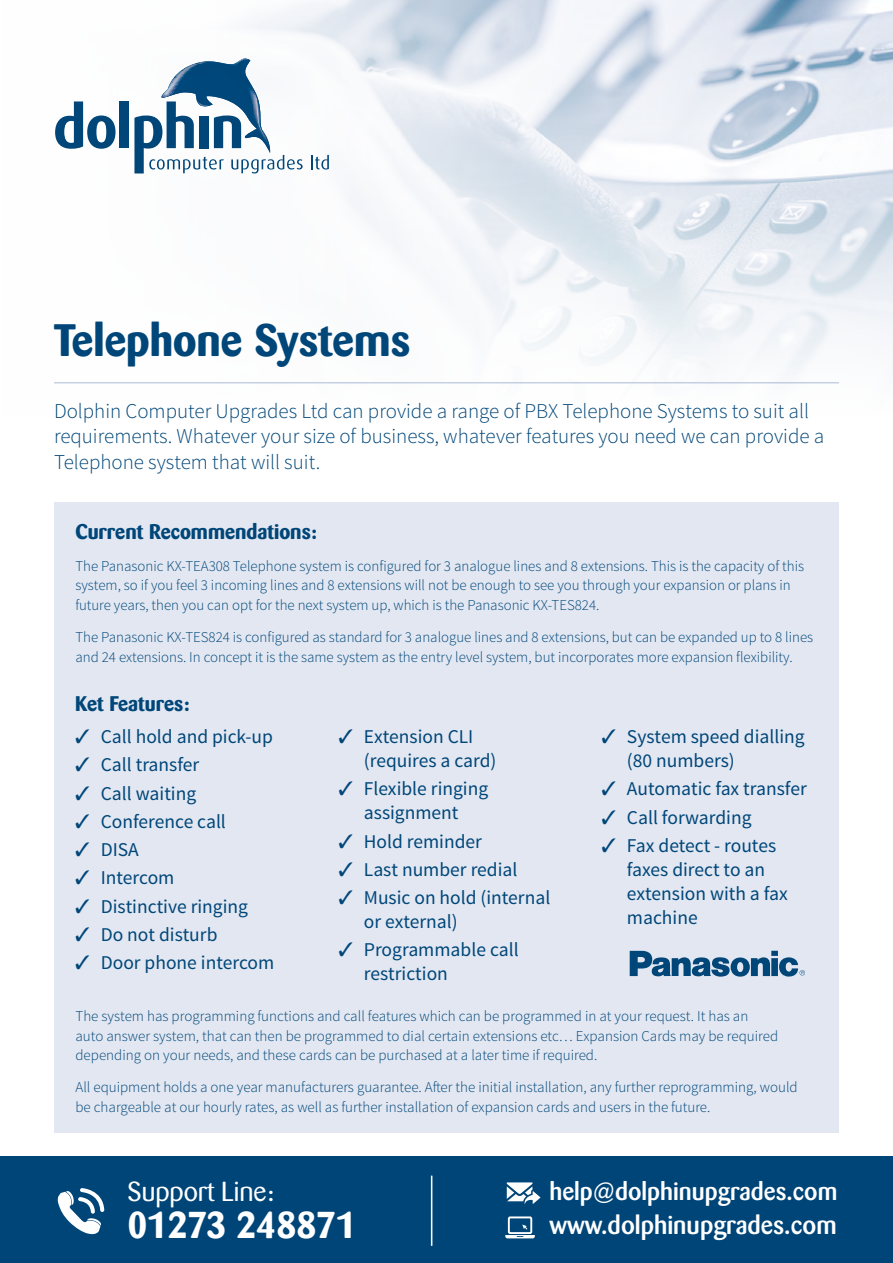
<style>
.page{position:relative;width:893px;height:1263px;background:#fff}
.page>*{position:absolute;margin:0;border:0;box-sizing:border-box;transform-origin:0 0}
.t1{font:700 45px "Barmeno";color:#004679}
.t2{font:700 37.05px "Barmeno";color:#fff}
.t3{font:27.3px "Barmeno";color:#fff}
.t4{font:500 25.65px "Barmeno";color:#fff}
.t5{font:500 24.9px "Barmeno";color:#fff}
.t6{font:300 21px/25.5px "Source Sans Pro";color:#004679}
.t7{font:700 21px "Barmeno";color:#004679}
.t8{font:19.5px/24px "Source Sans Pro";color:#004679}
.t9{font:300 15px/19.5px "Source Sans Pro";color:#004679}
</style>
<div class="page">
<img style="left:787px;top:0;width:106px;height:384px">
<svg style="left:428px;top:0;width:359px;height:384px"></svg>
<hr style="left:54px;top:382px;width:785px;height:1px;background:#abbad5">
<svg style="left:311px;top:155px;width:18px;height:15px"></svg>
<svg style="left:55px;top:101px;width:61px;height:48px"></svg>
<div style="left:120px;top:101px;width:9px;height:47px;background:#004679"></div>
<svg style="left:134px;top:58px;width:169px;height:115px"></svg>
<div style="left:54px;top:502px;width:785px;height:630px;background:#e2e7f1"></div>
<svg style="left:630px;top:951px;width:175px;height:26px"></svg>
<div style="left:0;top:1157px;width:893px;height:106px;background:#004578"></div>
<svg style="left:507px;top:1182px;width:33px;height:22px"></svg>
<svg style="left:505px;top:1216px;width:30px;height:22px"></svg>
<svg style="left:57px;top:1188px;width:47px;height:46px"></svg>
<hr style="left:431px;top:1175px;width:1px;height:71px;background:#fff">
<h1 class="t1" style="left:54px;top:313px;width:358px">Telephone Systems</h1>
<h3 class="t6" style="left:54px;top:398px;width:772px">Dolphin Computer Upgrades Ltd can provide a range of PBX Telephone Systems to suit all requirements. Whatever your size of business, whatever features you need we can provide a<br>Telephone system that will suit.</h3>
<h3 class="t7" style="left:75px;top:519px;width:243px">Current Recommendations:</h3>
<p class="t9" style="left:75px;top:556px;width:730px">The Panasonic KX-TEA308 Telephone system is configured for 3 analogue lines and 8 extensions. This is the capacity of this system, so if you feel 3 incoming lines and 8 extensions will not be enough to see you through your expansion or plans in future years, then you can opt for the next system up, which is the Panasonic KX-TES824.</p>
<p class="t9" style="left:75px;top:627px;width:739px">The Panasonic KX-TES824 is configured as standard for 3 analogue lines and 8 extensions, but can be expanded up to 8 lines and 24 extensions. In concept it is the same system as the entry level system, but incorporates more expansion flexibility.</p>
<h3 class="t7" style="left:75px;top:690px;width:116px">Ket Features:</h3>
<h3 class="t8" style="left:75px;top:725px;width:199px">✓ Call hold and pick-up</h3>
<h3 class="t8" style="left:75px;top:753px;width:126px">✓ Call transfer</h3>
<h3 class="t8" style="left:75px;top:781px;width:122px">✓ Call waiting</h3>
<h3 class="t8" style="left:75px;top:810px;width:152px">✓ Conference call</h3>
<h3 class="t8" style="left:75px;top:838px;width:65px">✓ DISA</h3>
<h3 class="t8" style="left:75px;top:866px;width:101px">✓ Intercom</h3>
<h3 class="t8" style="left:75px;top:894px;width:174px">✓ Distinctive ringing</h3>
<h3 class="t8" style="left:75px;top:923px;width:144px">✓ Do not disturb</h3>
<h3 class="t8" style="left:75px;top:951px;width:200px">✓ Door phone intercom</h3>
<h3 class="t8" style="left:364px;top:725px;width:134px;text-indent:-26px">✓ Extension CLI (requires a card)</h3>
<h3 class="t8" style="left:338px;top:777px;width:151px;text-align:center">✓ Flexible ringing assignment</h3>
<h3 class="t8" style="left:338px;top:829px;width:145px">✓ Hold reminder</h3>
<h3 class="t8" style="left:338px;top:858px;width:181px">✓ Last number redial</h3>
<h3 class="t8" style="left:364px;top:886px;width:188px;text-indent:-26px">✓ Music on hold (internal or external)</h3>
<h3 class="t8" style="left:364px;top:938px;width:156px;text-indent:-26px">✓ Programmable call restriction</h3>
<h3 class="t8" style="left:627px;top:725px;width:179px;text-indent:-26px">✓ System speed dialling (80 numbers)</h3>
<h3 class="t8" style="left:601px;top:777px;width:207px">✓ Automatic fax transfer</h3>
<h3 class="t8" style="left:601px;top:805px;width:152px">✓ Call forwarding</h3>
<h3 class="t8" style="left:627px;top:834px;width:162px;text-indent:-26px">✓ Fax detect - routes faxes direct to an extension with a fax machine</h3>
<p class="t9" style="left:75px;top:1006px;width:704px">The system has programming functions and call features which can be programmed in at your request. It has an auto answer system, that can then be programmed to dial certain extensions etc… Expansion Cards may be required depending on your needs, and these cards can be purchased at a later time if required.</p>
<p class="t9" style="left:75px;top:1078px;width:724px">All equipment holds a one year manufacturers guarantee. After the initial installation, any further reprogramming, would be chargeable at our hourly rates, as well as further installation of expansion cards and users in the future.</p>
<h3 class="t3" style="left:128px;top:1176px;width:149px">Support Line:</h3>
<h2 class="t2" style="left:128px;top:1202px;width:230px">01273 248871</h2>
<h3 class="t5" style="left:549px;top:1177px;width:289px">help@dolphinupgrades.com</h3>
<h3 class="t4" style="left:549px;top:1210px;width:289px">www.dolphinupgrades.com</h3>
</div>
